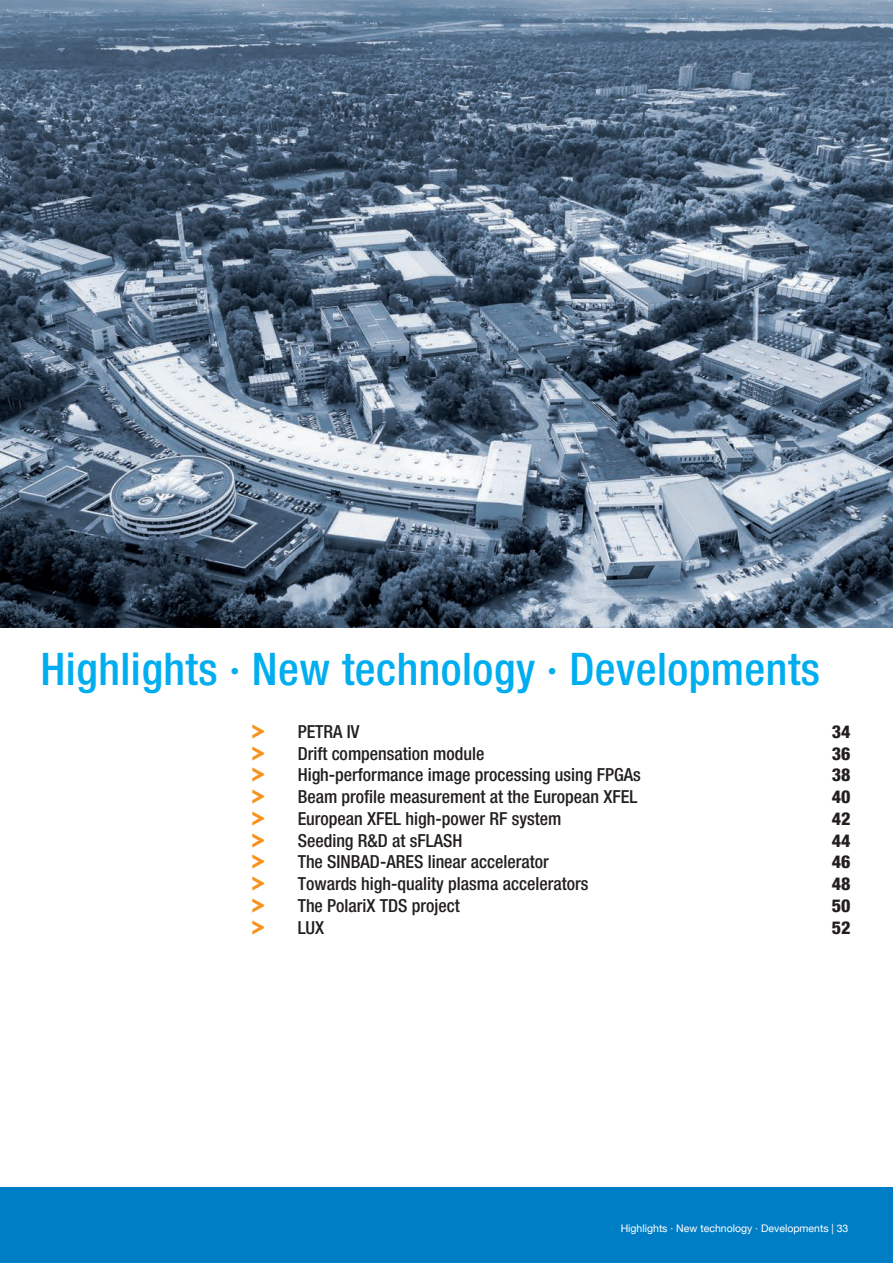
<style>
.page{position:relative;width:893px;height:1263px;background:#fff}
.page>*{position:absolute;margin:0;border:0;box-sizing:border-box;transform-origin:0 0}
.t1{font:45px "Desy Neue Helvetica 67 Cond M";letter-spacing:.01em;color:#00aeef}
.t2{font:18px "Desy Neue Helvetica 67 Cond M";color:#231f20}
.t3{font:18px "Desy Neue Helvetica 87 Cond H";color:#231f20}
.t4{font:18px "Desy Neue Helvetica 55 Roman";color:#f7931d}
.t5{font:10.5px "Desy Neue Helvetica 55 Roman";color:#fff}
</style>
<div class="page">
<div style="left:0;top:1187px;width:893px;height:76px;background:#007ec5"></div>
<img style="left:0;top:0;width:893px;height:628px">
<h1 class="t1" style="left:40px;top:642px;width:781px">Highlights · New technology · Developments</h1>
<p class="t4" style="left:244px;top:720px;width:24px">º</p>
<p class="t2" style="left:298px;top:721px;width:63px">PETRA IV</p>
<p class="t3" style="left:832px;top:720px;width:20px">34</p>
<p class="t4" style="left:244px;top:742px;width:24px">º</p>
<p class="t2" style="left:298px;top:743px;width:188px">Drift compensation module</p>
<p class="t3" style="left:832px;top:742px;width:20px">36</p>
<p class="t4" style="left:244px;top:764px;width:24px">º</p>
<p class="t2" style="left:298px;top:764px;width:345px">High-performance image processing using FPGAs</p>
<p class="t3" style="left:832px;top:764px;width:20px">38</p>
<p class="t4" style="left:244px;top:786px;width:24px">º</p>
<p class="t2" style="left:298px;top:786px;width:341px">Beam profile measurement at the European XFEL</p>
<p class="t3" style="left:832px;top:786px;width:20px">40</p>
<p class="t4" style="left:244px;top:807px;width:24px">º</p>
<p class="t2" style="left:298px;top:808px;width:265px">European XFEL high-power RF system</p>
<p class="t3" style="left:832px;top:807px;width:20px">42</p>
<p class="t4" style="left:244px;top:829px;width:24px">º</p>
<p class="t2" style="left:298px;top:830px;width:166px">Seeding R&amp;D at sFLASH</p>
<p class="t3" style="left:832px;top:829px;width:20px">44</p>
<p class="t4" style="left:244px;top:851px;width:24px">º</p>
<p class="t2" style="left:298px;top:851px;width:253px">The SINBAD-ARES linear accelerator</p>
<p class="t3" style="left:832px;top:851px;width:20px">46</p>
<p class="t4" style="left:244px;top:873px;width:24px">º</p>
<p class="t2" style="left:298px;top:873px;width:292px">Towards high-quality plasma accelerators</p>
<p class="t3" style="left:832px;top:873px;width:20px">48</p>
<p class="t4" style="left:244px;top:894px;width:24px">º</p>
<p class="t2" style="left:298px;top:895px;width:164px">The PolariX TDS project</p>
<p class="t3" style="left:832px;top:894px;width:20px">50</p>
<p class="t4" style="left:244px;top:916px;width:24px">º</p>
<p class="t2" style="left:298px;top:917px;width:28px">LUX</p>
<p class="t3" style="left:832px;top:916px;width:20px">52</p>
<p class="t5" style="left:621px;top:1222px;width:229px">Highlights · New technology · Developments | 33</p>
</div>
